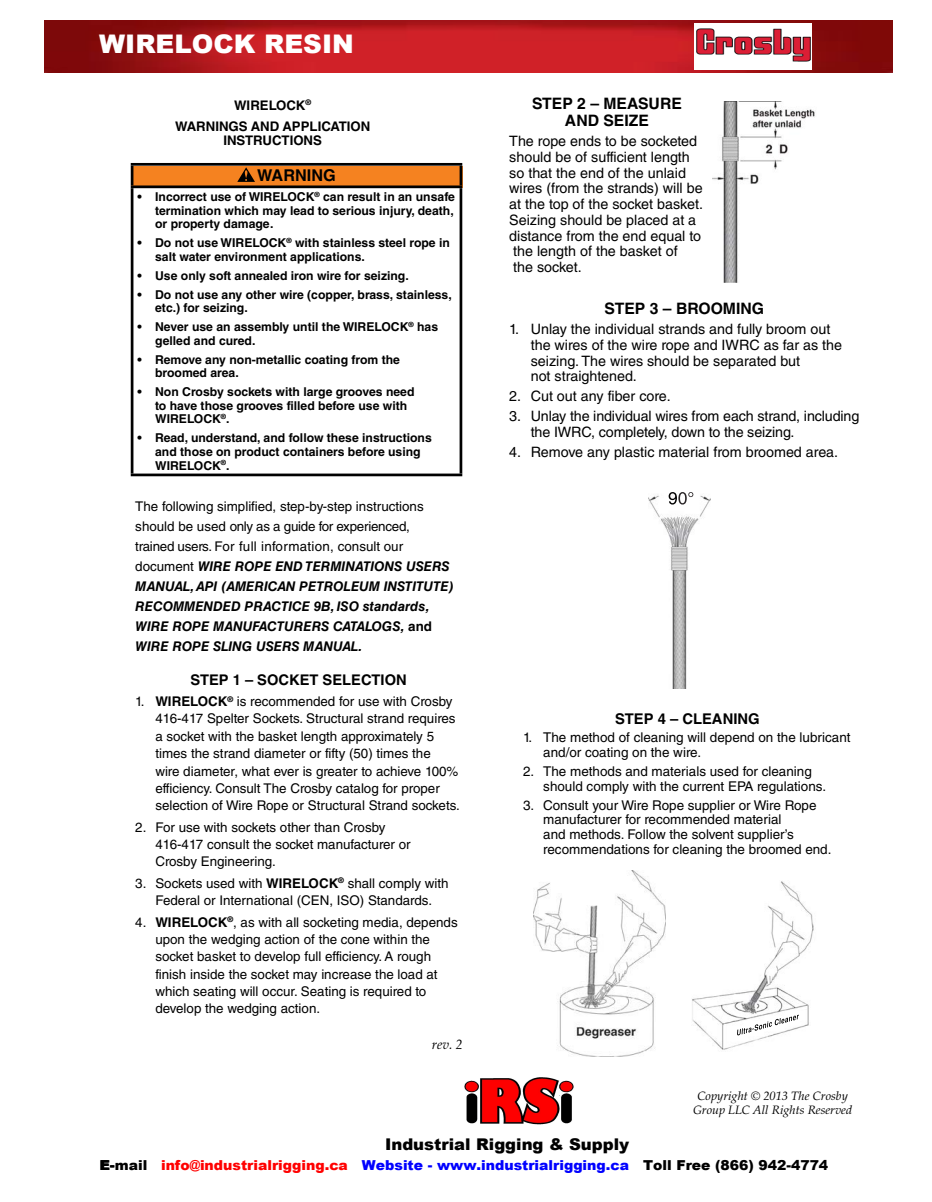
<style>
.page{position:relative;width:932px;height:1202px;background:#fff}
.page>*{position:absolute;margin:0;border:0;box-sizing:border-box;transform-origin:0 0}
.t1{font:900 25.65px "Arial";color:#fff}
.t2{font:900 16.2px "Arial";color:#000}
.t3{font:700 16.2px "Helvetica LT Std";color:#000}
.t4{font:700 15.75px/17.1px "Helvetica LT Std";color:#000;text-align:center}
.t5{font:700 14.85px "Helvetica LT Std";color:#000}
.t6{font:700 14.7px "Helvetica LT Std";color:#000}
.t7{font:14.25px/15.8px "Helvetica LT Std";color:#000}
.t8{font:900 13.65px "Arial";color:#00f}
.t9{font:13.5px/14.9px "Helvetica LT Std";color:#000}
.t10{font:italic 13.5px "Palatino LT Std";color:#000}
.t11{font:13.35px/17.4px "Helvetica LT Std";color:#000}
.t12{font:italic 700 13.35px/20.1px "Helvetica LT Std";color:#000}
.t13{font:700 13.2px "Helvetica LT Std";color:#000}
.t14{font:700 12.15px/13.5px "Helvetica LT Std";color:#000}
.t15{font:italic 12.15px/13.6px "Palatino LT Std";color:#000;text-align:center}
.s1{font-weight:400;font-style:normal}
.s2{font-style:normal}
.s3{font-weight:700}
.s4{color:#000}
.s5{color:#f00}
</style>
<div class="page">
<div style="left:131px;top:166px;width:331px;height:22px;background:#f58220"></div>
<img style="left:712px;top:101px;width:104px;height:181px">
<img style="left:533px;top:870px;width:132px;height:186px">
<img style="left:692px;top:881px;width:122px;height:169px">
<img style="left:767px;top:1014px;width:32px;height:13px">
<svg style="left:131px;top:166px;width:2px;height:19px"></svg>
<hr style="left:459px;top:166px;width:3px;height:19px;background:#000">
<hr style="left:131px;top:163px;width:331px;height:3px;background:#000">
<hr style="left:131px;top:188px;width:2px;height:285px;background:#000">
<hr style="left:459px;top:188px;width:3px;height:285px;background:#000">
<hr style="left:131px;top:185px;width:331px;height:3px;background:#000">
<hr style="left:131px;top:473px;width:331px;height:3px;background:#000">
<svg style="left:237px;top:167px;width:18px;height:15px"></svg>
<img style="left:648px;top:493px;width:62px;height:196px">
<img style="left:678px;top:492px;width:15px;height:12px">
<svg style="left:668px;top:492px;width:9px;height:12px"></svg>
<img style="left:465px;top:1077px;width:109px;height:48px">
<img style="left:44px;top:21px;width:848px;height:51px">
<img style="left:695px;top:24px;width:116px;height:45px">
<h1 class="t1" style="left:99px;top:25px;width:256px">WIRELOCK RESIN</h1>
<p class="t13" style="left:234px;top:97px;width:79px">WIRELOCK<sup>®</sup></p>
<p class="t13" style="left:175px;top:118px;width:197px">WARNINGS AND APPLICATION</p>
<p class="t13" style="left:223px;top:132px;width:100px">INSTRUCTIONS</p>
<p class="t3" style="left:257px;top:166px;width:80px">WARNING</p>
<p class="t14" style="left:155px;top:190px;width:301px;text-align:justify;text-indent:-18px">• Incorrect use of WIRELOCK<sup>®</sup> can result in an unsafe termination which may lead to serious injury, death, or property damage.</p>
<p class="t14" style="left:155px;top:236px;width:296px;text-indent:-18px">• Do not use WIRELOCK<sup>®</sup> with stainless steel rope in salt water environment applications.</p>
<p class="t14" style="left:137px;top:268px;width:273px">• Use only soft annealed iron wire for seizing.</p>
<p class="t14" style="left:155px;top:287px;width:298px;text-indent:-18px">• Do not use any other wire (copper, brass, stainless, etc.) for seizing.</p>
<p class="t14" style="left:155px;top:320px;width:284px;text-indent:-18px">• Never use an assembly until the WIRELOCK<sup>®</sup> has gelled and cured.</p>
<p class="t14" style="left:155px;top:352px;width:246px;text-indent:-18px">• Remove any non-metallic coating from the broomed area.</p>
<p class="t14" style="left:155px;top:385px;width:261px;text-indent:-18px">• Non Crosby sockets with large grooves need to have those grooves filled before use with<br>WIRELOCK<sup>®</sup>.</p>
<p class="t14" style="left:155px;top:431px;width:278px;text-indent:-18px">• Read, understand, and follow these instructions and those on product containers before using<br>WIRELOCK<sup>®</sup>.</p>
<p class="t12" style="left:135px;top:496px;width:320px"><span class="s1">The following simplified, step-by-step instructions should be used only as a guide for experienced,<br>trained users. For full information, consult our document</span> WIRE ROPE END TERMINATIONS USERS MANUAL, API (AMERICAN PETROLEUM INSTITUTE)<br>RECOMMENDED PRACTICE 9B, ISO standards, WIRE ROPE MANUFACTURERS CATALOGS, <span class="s2">and </span>WIRE ROPE SLING USERS MANUAL.</p>
<p class="t6" style="left:191px;top:670px;width:218px">STEP 1 – SOCKET SELECTION</p>
<p class="t11" style="left:155px;top:692px;width:306px;text-indent:-20px">1. <span class="s3">WIRELOCK</span><sup>®</sup> is recommended for use with Crosby 416-417 Spelter Sockets. Structural strand requires a socket with the basket length approximately 5 times the strand diameter or fifty (50) times the<br>wire diameter, what ever is greater to achieve 100% efficiency. Consult The Crosby catalog for proper selection of Wire Rope or Structural Strand sockets.</p>
<p class="t11" style="left:155px;top:818px;width:257px;text-indent:-20px">2. For use with sockets other than Crosby<br>416-417 consult the socket manufacturer or<br>Crosby Engineering.</p>
<p class="t11" style="left:135px;top:874px;width:315px;text-align:center">3. Sockets used with <span class="s3">WIRELOCK</span><sup>®</sup> shall comply with<br>Federal or International (CEN, ISO) Standards.</p>
<p class="t11" style="left:155px;top:913px;width:304px;text-indent:-20px">4. <span class="s3">WIRELOCK</span><sup>®</sup>, as with all socketing media, depends upon the wedging action of the cone within the socket basket to develop full efficiency. A rough finish inside the socket may increase the load at which seating will occur. Seating is required to develop the wedging action.</p>
<p class="t10" style="left:432px;top:1037px;width:32px">rev. 2</p>
<p class="t4" style="left:532px;top:94px;width:151px">STEP 2 – MEASURE<br>AND SEIZE</p>
<p class="t7" style="left:509px;top:133px;width:195px">The rope ends to be socketed should be of sufficient length so that the end of the unlaid wires (from the strands) will be at the top of the socket basket.<br>Seizing should be placed at a distance from the end equal to the length of the basket of<br>the socket.</p>
<p class="t4" style="left:604px;top:300px;width:161px">STEP 3 – BROOMING</p>
<p class="t7" style="left:530px;top:321px;width:313px;text-indent:-21px">1. Unlay the individual strands and fully broom out the wires of the wire rope and IWRC as far as the seizing. The wires should be separated but<br>not straightened.</p>
<p class="t7" style="left:509px;top:388px;width:163px">2. Cut out any fiber core.</p>
<p class="t7" style="left:530px;top:408px;width:330px;text-indent:-21px">3. Unlay the individual wires from each strand, including the IWRC, completely, down to the seizing.</p>
<p class="t7" style="left:509px;top:444px;width:330px">4. Remove any plastic material from broomed area.</p>
<p class="t5" style="left:615px;top:709px;width:146px">STEP 4 – CLEANING</p>
<p class="t9" style="left:543px;top:730px;width:309px;text-indent:-20px">1. The method of cleaning will depend on the lubricant and/or coating on the wire.</p>
<p class="t9" style="left:543px;top:764px;width:284px;text-indent:-20px">2. The methods and materials used for cleaning should comply with the current EPA regulations.</p>
<p class="t9" style="left:543px;top:797px;width:290px;text-indent:-20px">3. Consult your Wire Rope supplier or Wire Rope manufacturer for recommended material<br>and methods. Follow the solvent supplier’s recommendations for cleaning the broomed end.</p>
<p class="t15" style="left:693px;top:1089px;width:161px">Copyright © 2013 The Crosby<br>Group LLC All Rights Reserved</p>
<p class="t2" style="left:385px;top:1132px;width:246px">Industrial Rigging &amp; Supply</p>
<p class="t8" style="left:100px;top:1154px;width:730px"><span class="s4">E-mail</span> <span class="s5">info@industrialrigging.ca</span> Website - www.industrialrigging.ca <span class="s4">Toll Free (866) 942-4774</span></p>
</div>
